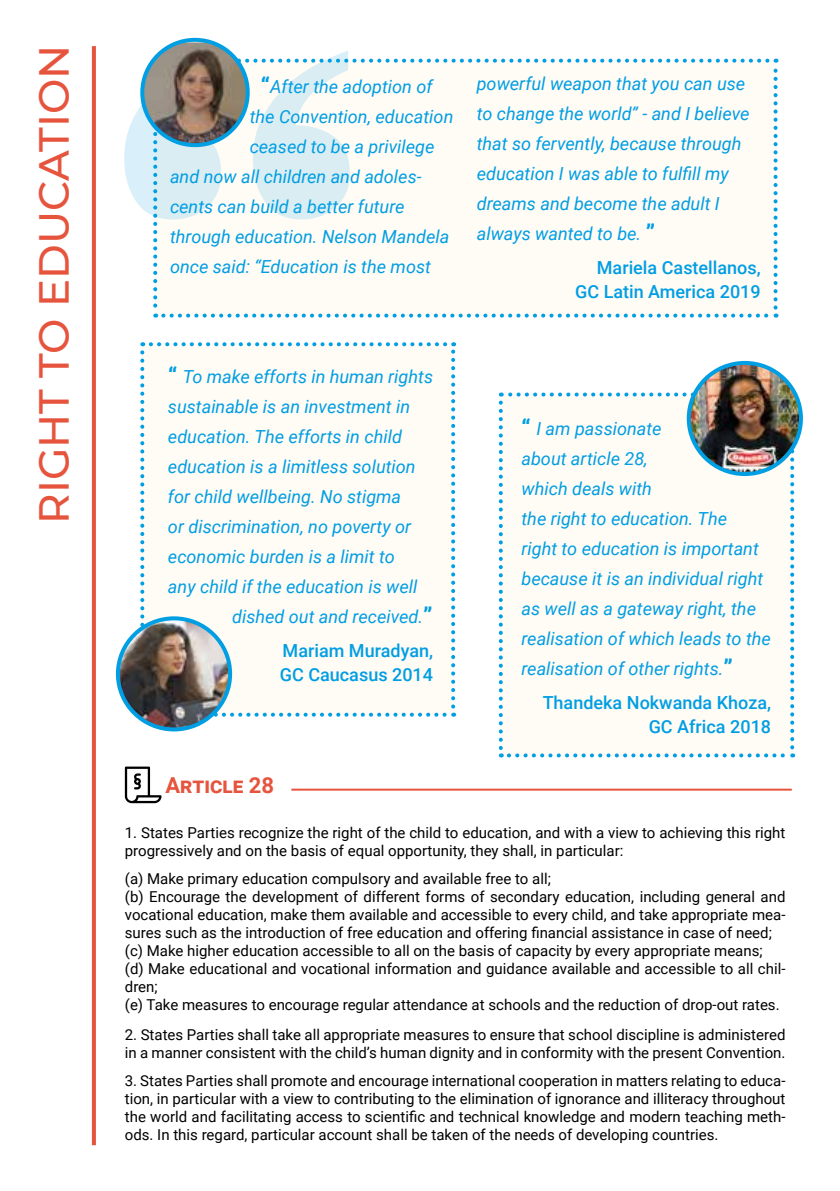
<style>
.page{position:relative;width:840px;height:1191px;background:#fff}
.page>*{position:absolute;margin:0;border:0;box-sizing:border-box;transform-origin:0 0}
.t1{font:500 42px "Montserrat";color:#e6543d}
.t2{font:700 22px "Roboto";color:#e6543d}
.t3{font:italic 18px/30px "Roboto";color:#009ee3}
.t4{font:500 18px/24px "Roboto";color:#009ee3;text-align:right}
.t5{font:15px/18px "Roboto";color:#000}
.s1{font-weight:900;font-style:normal;font-size:22px}
</style>
<div class="page">
<svg style="left:124px;top:51px;width:653px;height:266px"></svg>
<svg style="left:92px;top:46px;width:4px;height:1099px;background:#e65740"></svg>
<img style="left:142px;top:42px;width:105px;height:103px">
<div style="left:140px;top:38px;width:109px;height:109px;border:4px solid #009ee3;border-radius:50%"></div>
<svg style="left:125px;top:766px;width:36px;height:37px"></svg>
<div style="left:142px;top:344px;width:311px;height:370px;background:#fffbf5"></div>
<svg style="left:140px;top:352px;width:4px;height:277px"></svg>
<svg style="left:211px;top:712px;width:243px;height:4px"></svg>
<svg style="left:451px;top:342px;width:4px;height:364px"></svg>
<svg style="left:142px;top:342px;width:303px;height:4px"></svg>
<div style="left:500px;top:394px;width:291px;height:361px;background:#fffbf5"></div>
<svg style="left:498px;top:402px;width:4px;height:355px"></svg>
<svg style="left:508px;top:753px;width:284px;height:4px"></svg>
<svg style="left:789px;top:446px;width:4px;height:301px"></svg>
<svg style="left:500px;top:392px;width:194px;height:4px"></svg>
<img style="left:118px;top:618px;width:112px;height:111px;border-radius:56px">
<div style="left:116px;top:616px;width:116px;height:115px;border:4px solid #009ee3;border-radius:50%"></div>
<img style="left:688px;top:363px;width:112px;height:111px;border-radius:56px">
<div style="left:686px;top:361px;width:116px;height:115px;border:4px solid #009ee3;border-radius:50%"></div>
<hr style="left:291px;top:788px;width:500px;height:2px;background:#e6543d">
<h1 class="t1" style="left:25px;top:524px;width:472px;rotate:-90deg">Right to education</h1>
<p class="t3" style="left:260px;top:71px;width:173px"><span class="s1">“</span>After the adoption of</p>
<p class="t3" style="left:249px;top:101px;width:205px">the Convention, education</p>
<p class="t3" style="left:249px;top:131px;width:186px">ceased to be a privilege</p>
<p class="t3" style="left:170px;top:161px;width:253px">and now all children and adoles-</p>
<p class="t3" style="left:170px;top:191px;width:236px">cents can build a better future</p>
<p class="t3" style="left:170px;top:221px;width:281px">through education. Nelson Mandela</p>
<p class="t3" style="left:170px;top:251px;width:262px">once said: “Education is the most</p>
<p class="t3" style="left:476px;top:68px;width:274px">powerful weapon that you can use to change the world” - and I believe that so fervently, because through education I was able to fulfill my dreams and become the adult I always wanted to be. <span class="s1">”</span></p>
<p class="t4" style="left:575px;top:255px;width:187px">Mariela Castellanos,<br>GC Latin America 2019</p>
<p class="t3" style="left:168px;top:361px;width:266px"><span class="s1">“</span> To make efforts in human rights</p>
<p class="t3" style="left:168px;top:391px;width:243px">sustainable is an investment in</p>
<p class="t3" style="left:168px;top:421px;width:235px">education. The efforts in child</p>
<p class="t3" style="left:168px;top:451px;width:249px">education is a limitless solution</p>
<p class="t3" style="left:168px;top:481px;width:235px">for child wellbeing. No stigma</p>
<p class="t3" style="left:168px;top:511px;width:244px">or discrimination, no poverty or</p>
<p class="t3" style="left:168px;top:541px;width:228px">economic burden is a limit to</p>
<p class="t3" style="left:168px;top:571px;width:251px">any child if the education is well</p>
<p class="t3" style="left:232px;top:601px;width:202px">dished out and received.<span class="s1">”</span></p>
<p class="t4" style="left:280px;top:638px;width:155px;text-align:left">Mariam Muradyan,<br>GC Caucasus 2014</p>
<p class="t3" style="left:521px;top:413px;width:251px"><span class="s1">“</span> I am passionate<br>about article 28,<br>which deals with<br>the right to education. The<br>right to education is important because it is an individual right as well as a gateway right, the realisation of which leads to the realisation of other rights.<span class="s1">”</span></p>
<p class="t4" style="left:542px;top:690px;width:230px">Thandeka Nokwanda Khoza,<br>GC Africa 2018</p>
<h2 class="t2" style="left:165px;top:770px;width:110px">Article 28</h2>
<p class="t5" style="left:125px;top:822px;width:661px">1. States Parties recognize the right of the child to education, and with a view to achieving this right progressively and on the basis of equal opportunity, they shall, in particular:</p>
<p class="t5" style="left:125px;top:868px;width:661px">(a) Make primary education compulsory and available free to all;<br>(b) Encourage the development of different forms of secondary education, including general and vocational education, make them available and accessible to every child, and take appropriate mea&shy;sures such as the introduction of free education and offering financial assistance in case of need; (c) Make higher education accessible to all on the basis of capacity by every appropriate means;<br>(d) Make educational and vocational information and guidance available and accessible to all chil&shy;dren;<br>(e) Take measures to encourage regular attendance at schools and the reduction of drop-out rates.</p>
<p class="t5" style="left:125px;top:1024px;width:661px">2. States Parties shall take all appropriate measures to ensure that school discipline is administered in a manner consistent with the child’s human dignity and in conformity with the present Convention.</p>
<p class="t5" style="left:125px;top:1070px;width:661px;text-align:justify">3. States Parties shall promote and encourage international cooperation in matters relating to educa&shy;tion, in particular with a view to contributing to the elimination of ignorance and illiteracy throughout the world and facilitating access to scientific and technical knowledge and modern teaching meth&shy;ods. In this regard, particular account shall be taken of the needs of developing countries.</p>
</div>
